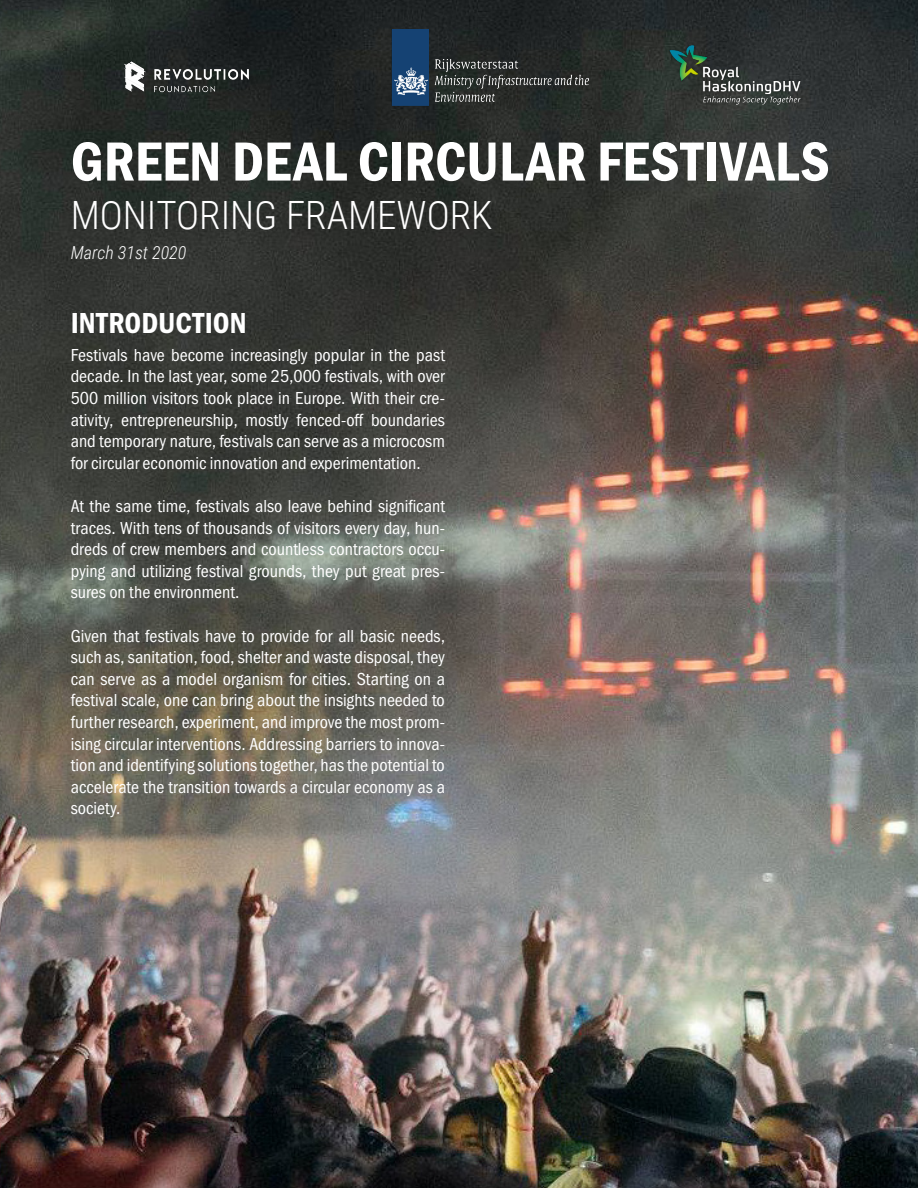
<style>
.page{position:relative;width:918px;height:1188px;background:#fff}
.page>*{position:absolute;margin:0;border:0;box-sizing:border-box;transform-origin:0 0}
.t1{font:57px "Franklin Gothic URW Con Dem";color:#fff}
.t2{font:300 39px "Roboto Condensed";color:#fff}
.t3{font:30px "Franklin Gothic URW Con Dem";color:#fff}
.t4{font:18px/21.6px "Franklin Gothic URW Cond";color:#fff;text-align:justify}
.t5{font:italic 300 18px "Roboto Condensed";color:#fff}
</style>
<div class="page">
<img style="left:0;top:0;width:918px;height:1188px">
<img style="left:122px;top:59px;width:129px;height:35px">
<img style="left:669px;top:45px;width:131px;height:59px">
<img style="left:433px;top:59px;width:179px;height:65px">
<img style="left:373px;top:29px;width:55px;height:95px">
<p class="t1" style="left:71px;top:123px;width:760px">GREEN DEAL CIRCULAR FESTIVALS</p>
<p class="t2" style="left:71px;top:188px;width:423px">MONITORING FRAMEWORK</p>
<p class="t5" style="left:71px;top:240px;width:117px">March 31st 2020</p>
<p class="t3" style="left:71px;top:303px;width:177px">INTRODUCTION</p>
<p class="t4" style="left:71px;top:343px;width:376px">Festivals have become increasingly popular in the past decade. In the last year, some 25,000 festivals, with over 500 million visitors took place in Europe. With their cre&shy;ativity, entrepreneurship, mostly fenced-off boundaries and temporary nature, festivals can serve as a microcosm for circular economic innovation and experimentation.</p>
<p class="t4" style="left:71px;top:494px;width:376px">At the same time, festivals also leave behind significant traces. With tens of thousands of visitors every day, hun&shy;dreds of crew members and countless contractors occu&shy;pying and utilizing festival grounds, they put great pres&shy;sures on the environment.</p>
<p class="t4" style="left:71px;top:624px;width:376px">Given that festivals have to provide for all basic needs, such as, sanitation, food, shelter and waste disposal, they can serve as a model organism for cities. Starting on a festival scale, one can bring about the insights needed to further research, experiment, and improve the most prom&shy;ising circular interventions. Addressing barriers to innova&shy;tion and identifying solutions together, has the potential to accelerate the transition towards a circular economy as a society.</p>
</div>
